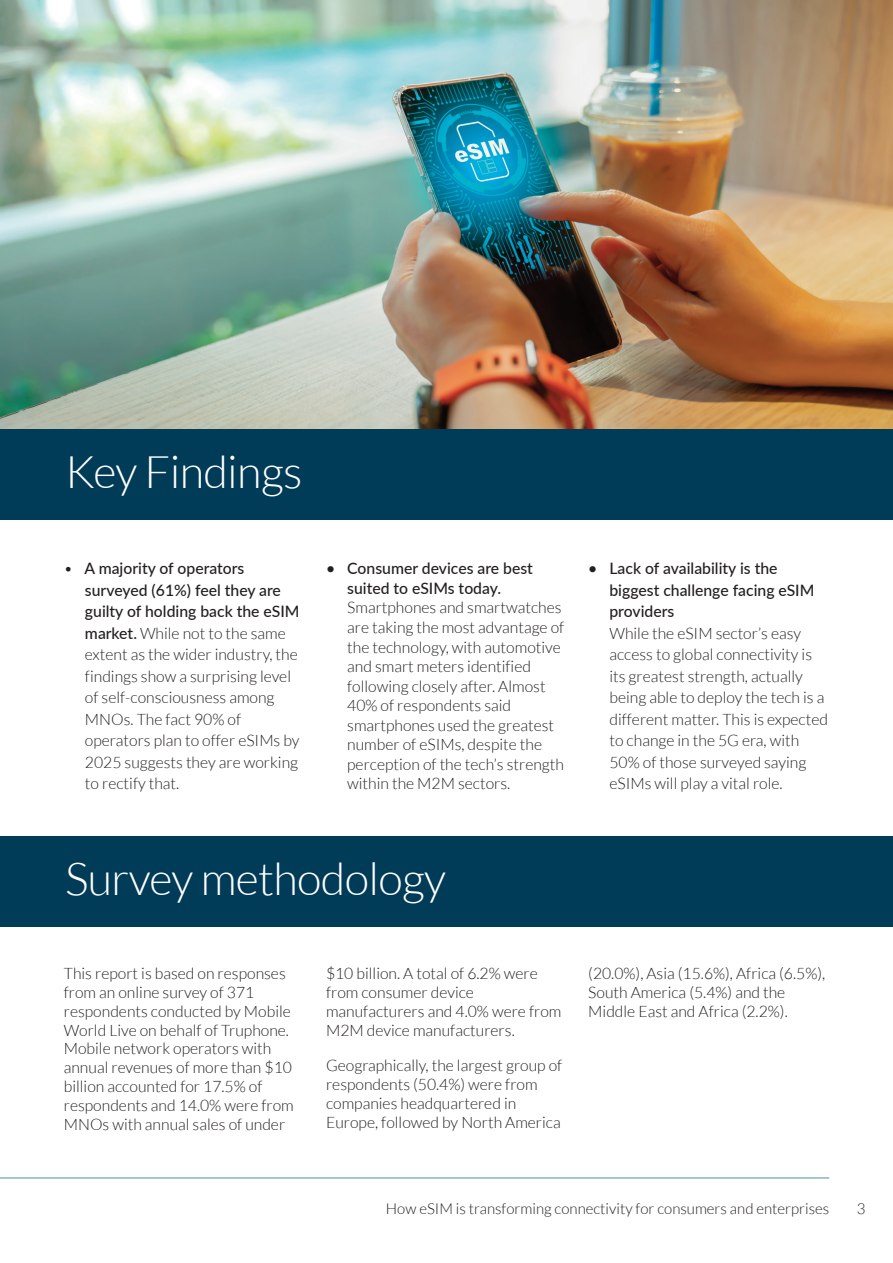
<style>
.page{position:relative;width:893px;height:1263px;background:#fff}
.page>*{position:absolute;margin:0;border:0;box-sizing:border-box;transform-origin:0 0}
.t1{font:300 45px "Lato";letter-spacing:-.015em;color:#fff}
.t2{font:300 15.75px/21.5px "Lato";color:#231f20}
.t3{font:300 15px "Lato";color:#231f20}
.s1{font-weight:500}
</style>
<div class="page">
<img style="left:0;top:0;width:893px;height:429px">
<hr style="left:0;top:1177px;width:829px;height:2px;background:#88b4c8">
<div style="left:0;top:429px;width:893px;height:90px;background:#003b57"></div>
<div style="left:0;top:837px;width:893px;height:90px;background:#003b57"></div>
<p class="t1" style="left:65px;top:443px;width:239px">Key Findings</p>
<p class="t2" style="left:85px;top:558px;width:216px;text-indent:-21px">• <span class="s1">A majority of operators surveyed (61%) feel they are guilty of holding back the eSIM market.</span> While not to the same extent as the wider industry, the findings show a surprising level of self-consciousness among<br>MNOs. The fact 90% of operators plan to offer eSIMs by<br>2025 suggests they are working to rectify that.</p>
<p class="t2" style="left:347px;top:559px;width:219px;line-height:19.5px;text-indent:-21px"><span class="s1">• Consumer devices are best suited to eSIMs today.<br></span>Smartphones and smartwatches are taking the most advantage of the technology, with automotive and smart meters identified following closely after. Almost<br>40% of respondents said smartphones used the greatest number of eSIMs, despite the perception of the tech’s strength within the M2M sectors.</p>
<p class="t2" style="left:609px;top:558px;width:220px;text-indent:-21px"><span class="s1">• Lack of availability is the biggest challenge facing eSIM providers<br></span>While the eSIM sector’s easy access to global connectivity is its greatest strength, actually being able to deploy the tech is a different matter. This is expected to change in the 5G era, with<br>50% of those surveyed saying eSIMs will play a vital role.</p>
<p class="t1" style="left:65px;top:851px;width:383px">Survey methodology</p>
<p class="t2" style="left:64px;top:963px;width:231px;line-height:18.9px">This report is based on responses from an online survey of 371 respondents conducted by Mobile<br>World Live on behalf of Truphone.<br>Mobile network operators with annual revenues of more than $10 billion accounted for 17.5% of respondents and 14.0% were from<br>MNOs with annual sales of under</p>
<p class="t2" style="left:326px;top:963px;width:237px;line-height:18.9px">$10 billion. A total of 6.2% were from consumer device manufacturers and 4.0% were from<br>M2M device manufacturers.</p>
<p class="t2" style="left:326px;top:1056px;width:238px;line-height:18.9px">Geographically, the largest group of respondents (50.4%) were from companies headquartered in<br>Europe, followed by North America</p>
<p class="t2" style="left:588px;top:963px;width:238px;line-height:18.9px">(20.0%), Asia (15.6%), Africa (6.5%),<br>South America (5.4%) and the<br>Middle East and Africa (2.2%).</p>
<p class="t3" style="left:386px;top:1199px;width:445px">How eSIM is transforming connectivity for consumers and enterprises</p>
<p class="t3" style="left:857px;top:1199px;width:10px">3</p>
</div>
